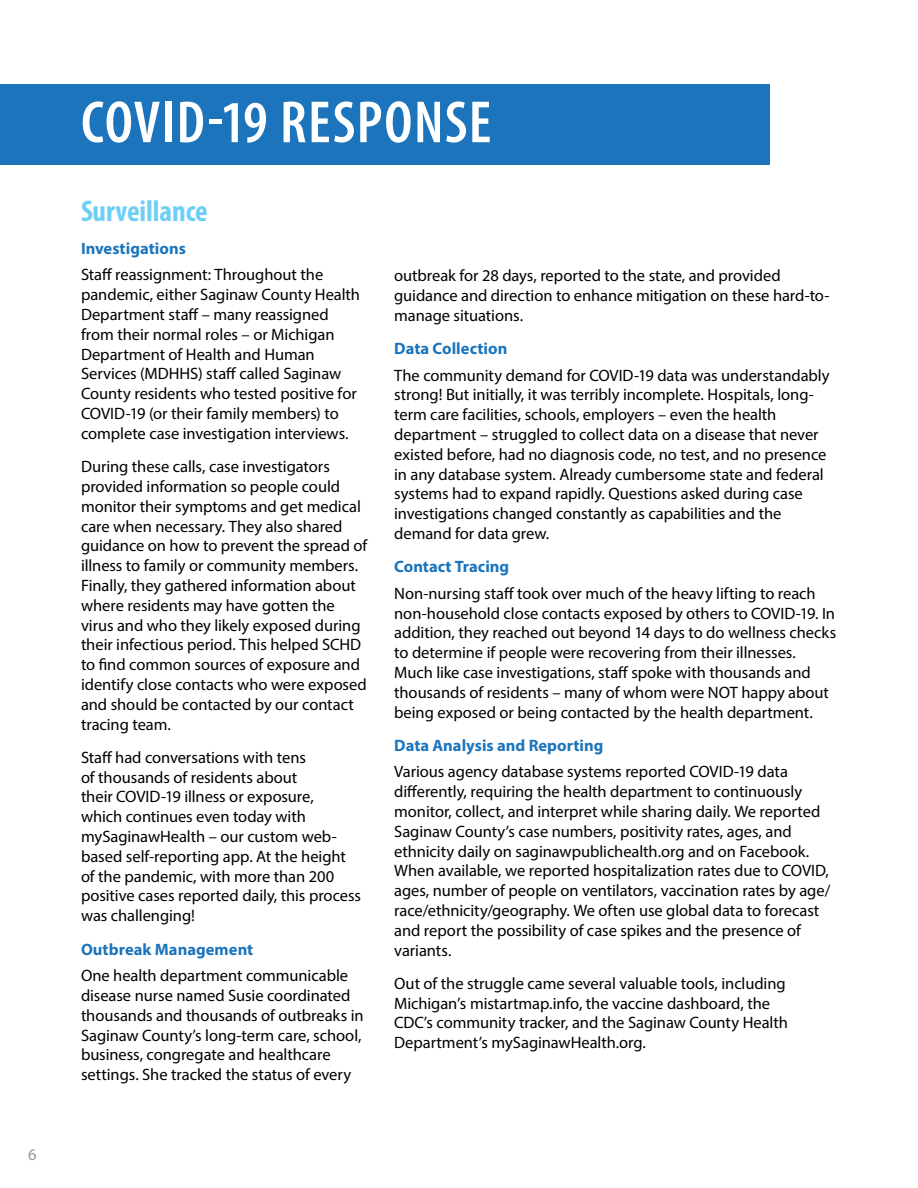
<style>
.page{position:relative;width:918px;height:1188px;background:#fff}
.page>*{position:absolute;margin:0;border:0;box-sizing:border-box;transform-origin:0 0}
.t1{font:600 condensed 60px "Myriad Pro";letter-spacing:.02em;color:#fff}
.t2{font:700 condensed 30px "Myriad Pro";letter-spacing:-.005em;color:#6dcff6}
.t3{font:16.5px/19.8px "Myriad Pro";letter-spacing:-.005em;color:#000}
.t4{font:700 16.5px "Myriad Pro";color:#1c75bc}
.t5{font:16.5px "Myriad Pro";color:#939598}
</style>
<div class="page">
<div style="left:0;top:84px;width:770px;height:81px;background:#1c75bc"></div>
<p class="t5" style="left:28px;top:1144px;width:10px">6</p>
<h1 class="t1" style="left:81px;top:85px;width:412px">COVID-19 RESPONSE</h1>
<h2 class="t2" style="left:81px;top:192px;width:128px">Surveillance</h2>
<p class="t4" style="left:81px;top:238px;width:106px">Investigations</p>
<p class="t3" style="left:81px;top:265px;width:281px">Staff reassignment: Throughout the pandemic, either Saginaw County Health Department staff – many reassigned from their normal roles – or Michigan Department of Health and Human Services (MDHHS) staff called Saginaw County residents who tested positive for COVID-19 (or their family members) to complete case investigation interviews.</p>
<p class="t3" style="left:81px;top:456px;width:288px">During these calls, case investigators provided information so people could monitor their symptoms and get medical care when necessary. They also shared guidance on how to prevent the spread of illness to family or community members.<br>Finally, they gathered information about where residents may have gotten the virus and who they likely exposed during their infectious period. This helped SCHD to find common sources of exposure and identify close contacts who were exposed and should be contacted by our contact tracing team.</p>
<p class="t3" style="left:81px;top:747px;width:282px">Staff had conversations with tens<br>of thousands of residents about<br>their COVID-19 illness or exposure,<br>which continues even today with mySaginawHealth – our custom web&shy;based self-reporting app. At the height of the pandemic, with more than 200 positive cases reported daily, this process was challenging!</p>
<p class="t4" style="left:81px;top:938px;width:174px">Outbreak Management</p>
<p class="t3" style="left:81px;top:965px;width:284px">One health department communicable disease nurse named Susie coordinated thousands and thousands of outbreaks in Saginaw County’s long-term care, school, business, congregate and healthcare settings. She tracked the status of every</p>
<p class="t3" style="left:394px;top:265px;width:437px">outbreak for 28 days, reported to the state, and provided guidance and direction to enhance mitigation on these hard-to&shy;manage situations.</p>
<p class="t4" style="left:394px;top:338px;width:115px">Data Collection</p>
<p class="t3" style="left:394px;top:365px;width:437px">The community demand for COVID-19 data was understandably strong! But initially, it was terribly incomplete. Hospitals, long&shy;term care facilities, schools, employers – even the health department – struggled to collect data on a disease that never existed before, had no diagnosis code, no test, and no presence in any database system. Already cumbersome state and federal systems had to expand rapidly. Questions asked during case investigations changed constantly as capabilities and the demand for data grew.</p>
<p class="t4" style="left:394px;top:556px;width:117px">Contact Tracing</p>
<p class="t3" style="left:394px;top:583px;width:444px">Non-nursing staff took over much of the heavy lifting to reach non-household close contacts exposed by others to COVID-19. In addition, they reached out beyond 14 days to do wellness checks to determine if people were recovering from their illnesses.<br>Much like case investigations, staff spoke with thousands and thousands of residents – many of whom were NOT happy about being exposed or being contacted by the health department.</p>
<p class="t4" style="left:394px;top:735px;width:211px">Data Analysis and Reporting</p>
<p class="t3" style="left:394px;top:762px;width:438px">Various agency database systems reported COVID-19 data differently, requiring the health department to continuously monitor, collect, and interpret while sharing daily. We reported Saginaw County’s case numbers, positivity rates, ages, and ethnicity daily on saginawpublichealth.org and on Facebook.<br>When available, we reported hospitalization rates due to COVID, ages, number of people on ventilators, vaccination rates by age/ race/ethnicity/geography. We often use global data to forecast and report the possibility of case spikes and the presence of variants.</p>
<p class="t3" style="left:394px;top:973px;width:395px">Out of the struggle came several valuable tools, including Michigan’s mistartmap.info, the vaccine dashboard, the CDC’s community tracker, and the Saginaw County Health Department’s mySaginawHealth.org.</p>
</div>
